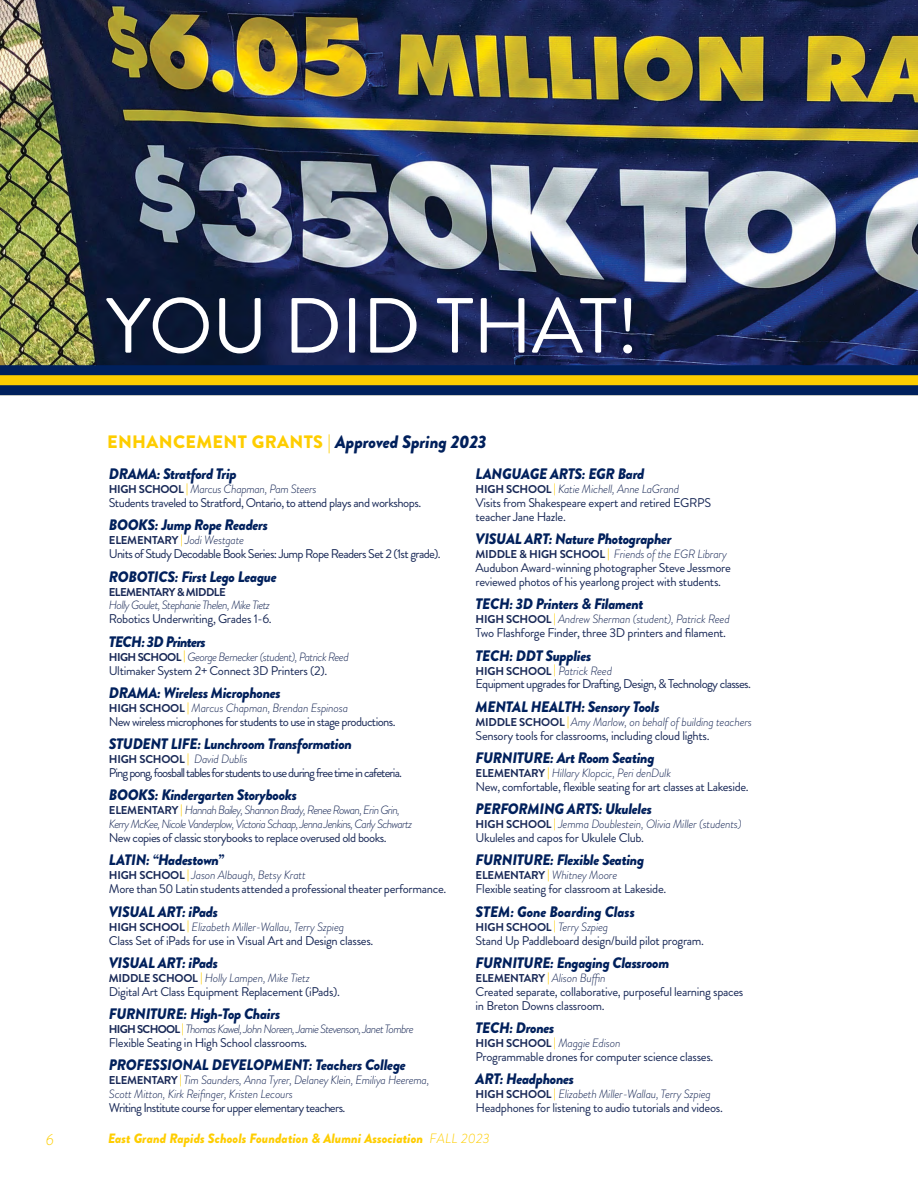
<style>
.page{position:relative;width:918px;height:1188px;background:#fff}
.page>*{position:absolute;margin:0;border:0;box-sizing:border-box;transform-origin:0 0}
.t1{font:78px "Brandon Grotesque";letter-spacing:-.01em;color:#fff}
.t2{font:italic 900 18px "Brandon Grotesque";letter-spacing:-.01em;color:#00205c}
.t3{font:italic 300 15.75px "Brandon Grotesque";color:#fecd00}
.t4{font:italic 900 15.15px "Brandon Grotesque";letter-spacing:-.025em;color:#00205c}
.t5{font:italic 900 15.15px "Brandon Grotesque";letter-spacing:-.05em;color:#00205c}
.t6{font:italic 900 13.5px "Brandon Grotesque";color:#fecd00}
.t7{font:12.6px/14px "Brandon Grotesque";letter-spacing:-.025em;color:#192957}
.t8{font:12.6px "Brandon Grotesque";letter-spacing:-.05em;color:#192957}
.t9{font:12.6px "Brandon Grotesque";letter-spacing:-.07em;color:#192957}
.t10{font:italic 300 12px/14px "Brandon Grotesque";letter-spacing:-.02em;color:#192957}
.t11{font:italic 300 12px/14px "Brandon Grotesque";letter-spacing:-.06em;color:#192957}
.t12{font:italic 300 12px "Brandon Grotesque";letter-spacing:-.05em;color:#192957}
.t13{font:700 11.4px "Brandon Grotesque";letter-spacing:-.05em;color:#192957}
.s1{font-style:normal;color:#fecd00}
.s2{font-weight:400;font-style:normal;color:#fecd00}
.s3{font-weight:700;font-style:normal;font-size:11.4px}
.s4{font-weight:700;font-style:normal;font-size:11.4px;color:#fecd00}
.s5{font-weight:300}
</style>
<div class="page">
<img style="left:0;top:0;width:918px;height:365px">
<div style="left:0;top:367px;width:918px;height:28px;background:#fecd00"></div>
<div style="left:0;top:365px;width:918px;height:10px;background:#00205c"></div>
<div style="left:0;top:385px;width:918px;height:10px;background:#00205c"></div>
<h1 class="t1" style="left:106px;top:272px;width:534px">YOU DID THAT!</h1>
<h2 class="t2" style="left:107px;top:429px;width:381px"><span class="s1">ENHANCEMENT GRANTS</span> <span class="s2">|</span> Approved Spring 2023</h2>
<p class="t4" style="left:476px;top:463px;width:170px">LANGUAGE ARTS: EGR Bard</p>
<p class="t10" style="left:476px;top:482px;width:205px"><span class="s3">HIGH SCHOOL</span> <span class="s4">|</span> Katie Michell, Anne LaGrand</p>
<p class="t7" style="left:476px;top:496px;width:237px">Visits from Shakespeare expert and retired EGRPS teacher Jane Hazle.</p>
<p class="t4" style="left:476px;top:528px;width:198px">VISUAL ART: Nature Photographer</p>
<p class="t10" style="left:476px;top:547px;width:253px"><span class="s3">MIDDLE &amp; HIGH SCHOOL</span> <span class="s4">|</span> Friends of the EGR Library</p>
<p class="t7" style="left:476px;top:561px;width:257px">Audubon Award-winning photographer Steve Jessmore reviewed photos of his yearlong project with students.</p>
<p class="t4" style="left:476px;top:593px;width:169px">TECH: 3D Printers &amp; Filament</p>
<p class="t10" style="left:476px;top:612px;width:256px"><span class="s3">HIGH SCHOOL</span> <span class="s4">|</span> Andrew Sherman (student), Patrick Reed</p>
<p class="t7" style="left:476px;top:626px;width:252px">Two Flashforge Finder, three 3D printers and filament.</p>
<p class="t4" style="left:476px;top:644px;width:117px">TECH: DDT Supplies</p>
<p class="t10" style="left:476px;top:664px;width:138px"><span class="s3">HIGH SCHOOL</span> <span class="s4">|</span> Patrick Reed</p>
<p class="t8" style="left:476px;top:675px;width:277px">Equipment upgrades for Drafting, Design, &amp; Technology classes.</p>
<p class="t4" style="left:476px;top:696px;width:186px">MENTAL HEALTH: Sensory Tools</p>
<p class="t10" style="left:476px;top:715px;width:278px"><span class="s3">MIDDLE SCHOOL</span> <span class="s4">|</span> Amy Marlow, on behalf of building teachers</p>
<p class="t7" style="left:476px;top:729px;width:235px">Sensory tools for classrooms, including cloud lights.</p>
<p class="t4" style="left:476px;top:747px;width:181px">FURNITURE: Art Room Seating</p>
<p class="t10" style="left:476px;top:766px;width:197px"><span class="s3">ELEMENTARY</span> <span class="s4">|</span> Hillary Klopcic, Peri denDulk</p>
<p class="t7" style="left:476px;top:780px;width:275px">New, comfortable, flexible seating for art classes at Lakeside.</p>
<p class="t4" style="left:476px;top:798px;width:178px">PERFORMING ARTS: Ukuleles</p>
<p class="t10" style="left:476px;top:817px;width:268px"><span class="s3">HIGH SCHOOL</span> <span class="s4">|</span> Jemma Doublestein, Olivia Miller (students)</p>
<p class="t7" style="left:476px;top:831px;width:170px">Ukuleles and capos for Ukulele Club.</p>
<p class="t4" style="left:476px;top:849px;width:170px">FURNITURE: Flexible Seating</p>
<p class="t10" style="left:476px;top:868px;width:143px"><span class="s3">ELEMENTARY</span> <span class="s4">|</span> Whitney Moore</p>
<p class="t7" style="left:476px;top:882px;width:192px">Flexible seating for classroom at Lakeside.</p>
<p class="t4" style="left:476px;top:901px;width:161px">STEM: Gone Boarding Class</p>
<p class="t10" style="left:476px;top:920px;width:134px"><span class="s3">HIGH SCHOOL</span> <span class="s4">|</span> Terry Szpieg</p>
<p class="t7" style="left:476px;top:933px;width:230px">Stand Up Paddleboard design/build pilot program.</p>
<p class="t4" style="left:476px;top:952px;width:195px">FURNITURE: Engaging Classroom</p>
<p class="t10" style="left:476px;top:971px;width:132px"><span class="s3">ELEMENTARY</span> <span class="s4">|</span> Alison Buffin</p>
<p class="t7" style="left:476px;top:985px;width:269px">Created separate, collaborative, purposeful learning spaces in Breton Downs classroom.</p>
<p class="t4" style="left:476px;top:1017px;width:80px">TECH: Drones</p>
<p class="t10" style="left:476px;top:1036px;width:146px"><span class="s3">HIGH SCHOOL</span> <span class="s4">|</span> Maggie Edison</p>
<p class="t7" style="left:476px;top:1050px;width:239px">Programmable drones for computer science classes.</p>
<p class="t4" style="left:476px;top:1068px;width:100px">ART: Headphones</p>
<p class="t10" style="left:476px;top:1087px;width:237px"><span class="s3">HIGH SCHOOL</span> <span class="s4">|</span> Elizabeth Miller-Wallau, Terry Szpieg</p>
<p class="t7" style="left:476px;top:1101px;width:249px">Headphones for listening to audio tutorials and videos.</p>
<p class="t4" style="left:109px;top:463px;width:129px">DRAMA: Stratford Trip</p>
<p class="t10" style="left:109px;top:482px;width:209px"><span class="s3">HIGH SCHOOL</span> <span class="s4">|</span> Marcus Chapman, Pam Steers</p>
<p class="t7" style="left:109px;top:496px;width:314px">Students traveled to Stratford, Ontario, to attend plays and workshops.</p>
<p class="t4" style="left:109px;top:514px;width:161px">BOOKS: Jump Rope Readers</p>
<p class="t10" style="left:109px;top:533px;width:137px"><span class="s3">ELEMENTARY</span> <span class="s4">|</span> Jodi Westgate</p>
<p class="t8" style="left:109px;top:545px;width:333px">Units of Study Decodable Book Series: Jump Rope Readers Set 2 (1st grade).</p>
<p class="t4" style="left:109px;top:565px;width:169px">ROBOTICS: First Lego League</p>
<p class="t13" style="left:109px;top:584px;width:118px">ELEMENTARY &amp; MIDDLE</p>
<p class="t12" style="left:109px;top:597px;width:163px">Holly Goulet, Stephanie Thelen, Mike Tietz</p>
<p class="t7" style="left:109px;top:612px;width:164px">Robotics Underwriting, Grades 1-6.</p>
<p class="t5" style="left:109px;top:631px;width:99px">TECH: 3D Printers</p>
<p class="t12" style="left:109px;top:648px;width:241px"><span class="s3">HIGH SCHOOL</span> <span class="s4">|</span> George Bernecker (student), Patrick Reed</p>
<p class="t7" style="left:109px;top:663px;width:220px">Ultimaker System 2+ Connect 3D Printers (2).</p>
<p class="t4" style="left:109px;top:682px;width:173px">DRAMA: Wireless Microphones</p>
<p class="t10" style="left:109px;top:701px;width:241px"><span class="s3">HIGH SCHOOL</span> <span class="s4">|</span> Marcus Chapman, Brendan Espinosa</p>
<p class="t8" style="left:109px;top:713px;width:288px">New wireless microphones for students to use in stage productions.</p>
<p class="t4" style="left:109px;top:733px;width:245px">STUDENT LIFE: Lunchroom Transformation</p>
<p class="t10" style="left:109px;top:752px;width:140px"><span class="s3">HIGH SCHOOL</span> <span class="s4">|</span> David Dublis</p>
<p class="t9" style="left:109px;top:764px;width:295px">Ping pong, foosball tables for students to use during free time in cafeteria.</p>
<p class="t4" style="left:109px;top:784px;width:190px">BOOKS: Kindergarten Storybooks</p>
<p class="t11" style="left:109px;top:803px;width:305px"><span class="s3">ELEMENTARY</span> <span class="s4">|</span> Hannah Bailey, Shannon Brady, Renee Rowan, Erin Grin,<br>Kerry McKee, Nicole Vanderplow, Victoria Schaap, Jenna Jenkins, Carly Schwartz</p>
<p class="t7" style="left:109px;top:831px;width:279px">New copies of classic storybooks to replace overused old books.</p>
<p class="t4" style="left:109px;top:849px;width:117px">LATIN: “Hadestown”</p>
<p class="t10" style="left:109px;top:868px;width:198px"><span class="s3">HIGH SCHOOL</span> <span class="s4">|</span> Jason Albaugh, Betsy Kratt</p>
<p class="t7" style="left:109px;top:882px;width:339px">More than 50 Latin students attended a professional theater performance.</p>
<p class="t4" style="left:109px;top:901px;width:111px">VISUAL ART: iPads</p>
<p class="t10" style="left:109px;top:920px;width:237px"><span class="s3">HIGH SCHOOL</span> <span class="s4">|</span> Elizabeth Miller-Wallau, Terry Szpieg</p>
<p class="t7" style="left:109px;top:933px;width:266px">Class Set of iPads for use in Visual Art and Design classes.</p>
<p class="t4" style="left:109px;top:952px;width:111px">VISUAL ART: iPads</p>
<p class="t10" style="left:109px;top:971px;width:202px"><span class="s3">MIDDLE SCHOOL</span> <span class="s4">|</span> Holly Lampen, Mike Tietz</p>
<p class="t7" style="left:109px;top:985px;width:233px">Digital Art Class Equipment Replacement (iPads).</p>
<p class="t4" style="left:109px;top:1003px;width:173px">FURNITURE: High-Top Chairs</p>
<p class="t11" style="left:109px;top:1022px;width:306px"><span class="s3">HIGH SCHOOL</span> <span class="s4">|</span> Thomas Kawel, John Noreen, Jamie Stevenson, Janet Tombre</p>
<p class="t7" style="left:109px;top:1036px;width:200px">Flexible Seating in High School classrooms.</p>
<p class="t4" style="left:109px;top:1054px;width:299px">PROFESSIONAL DEVELOPMENT: Teachers College</p>
<p class="t10" style="left:109px;top:1073px;width:322px"><span class="s3">ELEMENTARY</span> <span class="s4">|</span> Tim Saunders, Anna Tyrer, Delaney Klein, Emiliya Heerema,<br>Scott Mitton, Kirk Reifinger, Kristen Lecours</p>
<p class="t8" style="left:109px;top:1099px;width:238px">Writing Institute course for upper elementary teachers.</p>
<p class="t3" style="left:46px;top:1129px;width:10px">6</p>
<p class="t6" style="left:108px;top:1129px;width:383px">East Grand Rapids Schools Foundation &amp; Alumni Association <span class="s5">FALL 2023</span></p>
</div>
